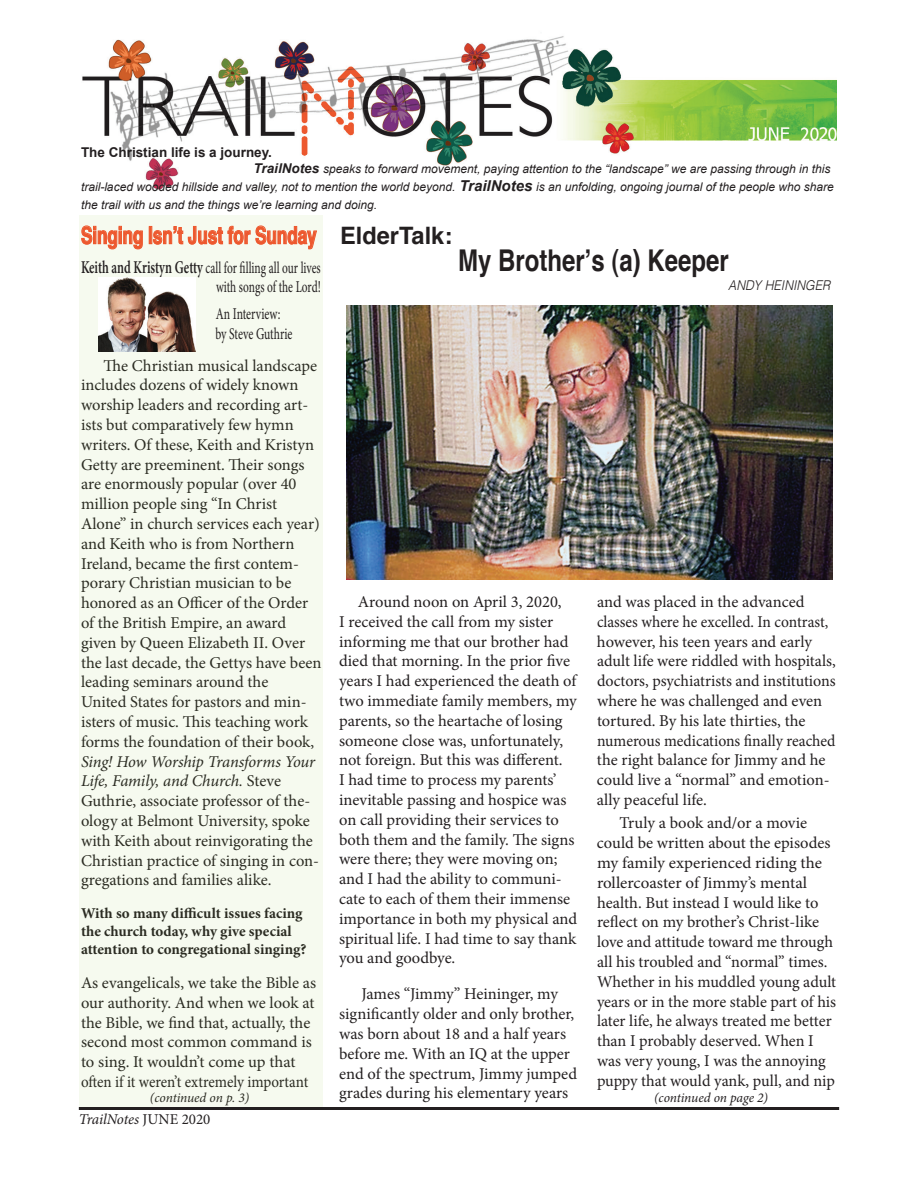
<style>
.page{position:relative;width:918px;height:1188px;background:#fff}
.page>*{position:absolute;margin:0;border:0;box-sizing:border-box;transform-origin:0 0}
.t1{font:700 30px "Helvetica";color:#231f20;scale:.8 1}
.t2{font:700 24px "Helvetica";color:#ed582e;scale:.71 1}
.t3{font:700 24px "Helvetica";color:#231f20}
.t4{font:16.5px/19.8px "Minion Pro";color:#231f20}
.t5{font:16.5px/19.8px "Minion Pro";color:#231f20;text-align:right;scale:.69 1}
.t6{font:16.5px/19.8px "Minion Pro";color:#231f20;scale:.71 1}
.t7{font:700 15px/18px "Minion Pro";color:#231f20}
.t8{font:italic 15px "Minion Pro";letter-spacing:-.01em;color:#231f20}
.t9{font:italic 13.5px "Minion Pro";letter-spacing:-.01em;color:#231f20}
.t10{font:700 13.5px "Arial";color:#231f20}
.t11{font:italic 300 13.5px "Helvetica";color:#231f20;scale:.9 1}
.t12{font:italic 12px/18px "Arial";color:#231f20}
.s1{font-weight:700;font-size:13.5px}
.s2{font-weight:700;font-size:15px}
.s3{font-weight:600;font-size:18px}
.s4{font-style:italic}
.s5{font-style:normal}
</style>
<div class="page">
<div style="left:79px;top:215px;width:244px;height:892px;background:#f6faef"></div>
<svg style="left:81px;top:225px;width:62px;height:25px"></svg>
<div style="left:149px;top:226px;width:3px;height:18px;border:1px solid #ed582e"></div>
<svg style="left:153px;top:225px;width:164px;height:25px"></svg>
<img style="left:82px;top:36px;width:755px;height:154px">
<hr style="left:79px;top:1107px;width:760px;height:3px;background:#231f20">
<img style="left:347px;top:306px;width:486px;height:274px">
<img style="left:98px;top:278px;width:98px;height:74px">
<p class="t10" style="left:81px;top:143px;width:193px">The Christian life is a journey.</p>
<p class="t12" style="left:81px;top:160px;width:754px;text-indent:173px"><span class="s1">TrailNotes</span> speaks to forward movement, paying attention to the “landscape” we are passing through in this trail-laced wooded hillside and valley, not to mention the world beyond. <span class="s2">TrailNotes</span> is an unfolding, ongoing journal of the people who share the trail with us and the things we’re learning and doing.</p>
<p class="t2" style="left:81px;top:216px;width:334px">Singing Isn’t Just for Sunday</p>
<p class="t5" style="left:81px;top:257px;width:349px"><span class="s3">Keith and Kristyn Getty</span> call for filling all our lives with songs of the Lord!</p>
<p class="t6" style="left:215px;top:304px;width:110px">An Interview: by Steve Guthrie</p>
<p class="t4" style="left:81px;top:355px;width:242px;text-indent:22px">The Christian musical landscape includes dozens of widely known worship leaders and recording art&shy;ists but comparatively few hymn writers. Of these, Keith and Kristyn Getty are preeminent. Their songs are enormously popular (over 40 million people sing “In Christ Alone” in church services each year) and Keith who is from Northern Ireland, became the first contem&shy;porary Christian musician to be honored as an Officer of the Order of the British Empire, an award given by Queen Elizabeth II. Over the last decade, the Gettys have been leading seminars around the<br>United States for pastors and min&shy;isters of music. This teaching work forms the foundation of their book, <span class="s4">Sing! How Worship Transforms Your Life, Family, and Church.</span> Steve Guthrie, associate professor of the&shy;ology at Belmont University, spoke with Keith about reinvigorating the Christian practice of singing in con&shy;gregations and families alike.</p>
<p class="t7" style="left:81px;top:904px;width:227px">With so many difficult issues facing the church today, why give special attention to congregational singing?</p>
<p class="t4" style="left:81px;top:973px;width:237px">As evangelicals, we take the Bible as our authority. And when we look at the Bible, we find that, actually, the second most common command is to sing. It wouldn’t come up that often if it weren’t extremely important</p>
<p class="t9" style="left:150px;top:1089px;width:101px">(continued on p. 3)</p>
<p class="t8" style="left:79px;top:1109px;width:133px">TrailNotes <span class="s5">JUNE 2020</span></p>
<p class="t3" style="left:340px;top:216px;width:113px">ElderTalk:</p>
<p class="t1" style="left:458px;top:236px;width:340px">My Brother’s (a) Keeper</p>
<p class="t11" style="left:728px;top:277px;width:115px">ANDY HEININGER</p>
<p class="t4" style="left:339px;top:592px;width:239px;text-indent:19px">Around noon on April 3, 2020,<br>I received the call from my sister informing me that our brother had died that morning. In the prior five years I had experienced the death of two immediate family members, my parents, so the heartache of losing someone close was, unfortunately, not foreign. But this was different.<br>I had time to process my parents’ inevitable passing and hospice was on call providing their services to both them and the family. The signs were there; they were moving on; and I had the ability to communi&shy;cate to each of them their immense importance in both my physical and spiritual life. I had time to say thank you and goodbye.</p>
<p class="t4" style="left:339px;top:984px;width:239px;text-indent:22px">James “Jimmy” Heininger, my significantly older and only brother, was born about 18 and a half years before me. With an IQ at the upper end of the spectrum, Jimmy jumped grades during his elementary years</p>
<p class="t4" style="left:597px;top:592px;width:240px">and was placed in the advanced classes where he excelled. In contrast, however, his teen years and early adult life were riddled with hospitals, doctors, psychiatrists and institutions where he was challenged and even tortured. By his late thirties, the numerous medications finally reached the right balance for Jimmy and he could live a “normal” and emotion&shy;ally peaceful life.</p>
<p class="t4" style="left:597px;top:813px;width:241px;text-indent:22px">Truly a book and/or a movie could be written about the episodes my family experienced riding the rollercoaster of Jimmy’s mental health. But instead I would like to reflect on my brother’s Christ-like love and attitude toward me through all his troubled and “normal” times.<br>Whether in his muddled young adult years or in the more stable part of his later life, he always treated me better than I probably deserved. When I was very young, I was the annoying puppy that would yank, pull, and nip</p>
<p class="t9" style="left:654px;top:1088px;width:116px">(continued on page 2)</p>
</div>
